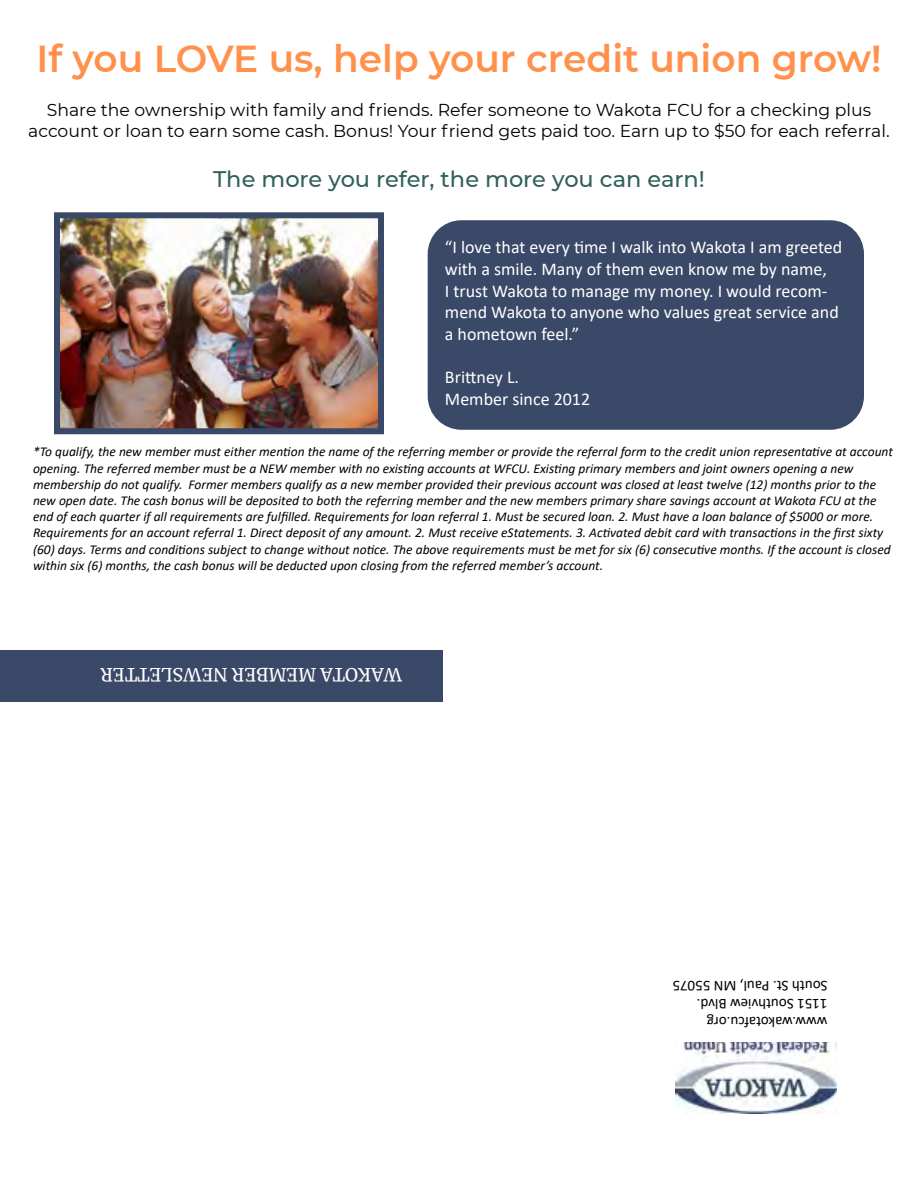
<style>
.page{position:relative;width:918px;height:1188px;background:#fff}
.page>*{position:absolute;margin:0;border:0;box-sizing:border-box;transform-origin:0 0}
.t1{font:600 37.5px "Montserrat";color:#ff914d}
.t2{font:500 22.5px "Montserrat";color:#30615b}
.t3{font:18px/21.6px "Calibri";color:#fff}
.t4{font:18px "Merriweather";color:#fff}
.t5{font:17.25px/20.7px "Montserrat";color:#000;text-align:center}
.t6{font:15px/18px "Calibri";color:#000}
.t7{font:italic 13.5px/16.2px "Calibri";color:#000}
</style>
<div class="page">
<div style="left:0;top:650px;width:443px;height:52px;background:#3a4967"></div>
<img style="left:675px;top:1042px;width:162px;height:71px">
<div style="left:428px;top:220px;width:436px;height:210px;background:#3a4967;border-radius:34px"></div>
<img style="left:61px;top:219px;width:316px;height:208px">
<div style="left:54px;top:212px;width:330px;height:222px;border:6px solid #3a4967"></div>
<h1 class="t1" style="left:36px;top:32px;width:847px">If you LOVE us, help your credit union grow!</h1>
<p class="t5" style="left:28px;top:99px;width:863px">Share the ownership with family and friends. Refer someone to Wakota FCU for a checking plus account or loan to earn some cash. Bonus! Your friend gets paid too. Earn up to $50 for each referral.</p>
<h2 class="t2" style="left:213px;top:164px;width:493px">The more you refer, the more you can earn!</h2>
<h3 class="t3" style="left:445px;top:236px;width:399px">“I love that every time I walk into Wakota I am greeted with a smile. Many of them even know me by name,<br>I trust Wakota to manage my money. I would recom&shy;mend Wakota to anyone who values great service and a hometown feel.”</h3>
<h3 class="t3" style="left:445px;top:366px;width:147px">Brittney L.<br>Member since 2012</h3>
<p class="t7" style="left:33px;top:443px;width:861px">*To qualify, the new member must either mention the name of the referring member or provide the referral form to the credit union representative at account opening. The referred member must be a NEW member with no existing accounts at WFCU. Existing primary members and joint owners opening a new membership do not qualify. Former members qualify as a new member provided their previous account was closed at least twelve (12) months prior to the new open date. The cash bonus will be deposited to both the referring member and the new members primary share savings account at Wakota FCU at the end of each quarter if all requirements are fulfilled. Requirements for loan referral 1. Must be secured loan. 2. Must have a loan balance of $5000 or more.<br>Requirements for an account referral 1. Direct deposit of any amount. 2. Must receive eStatements. 3. Activated debit card with transactions in the first sixty (60) days. Terms and conditions subject to change without notice. The above requirements must be met for six (6) consecutive months. If the account is closed within six (6) months, the cash bonus will be deducted upon closing from the referred member’s account.</p>
<h3 class="t4" style="left:402px;top:687px;width:303px;rotate:-180deg">WAKOTA MEMBER NEWSLETTER</h3>
<p class="t6" style="left:828px;top:1031px;width:157px;rotate:-180deg">www.wakotafcu.org<br>1151 Southview Blvd.<br>South St. Paul, MN 55075</p>
</div>
